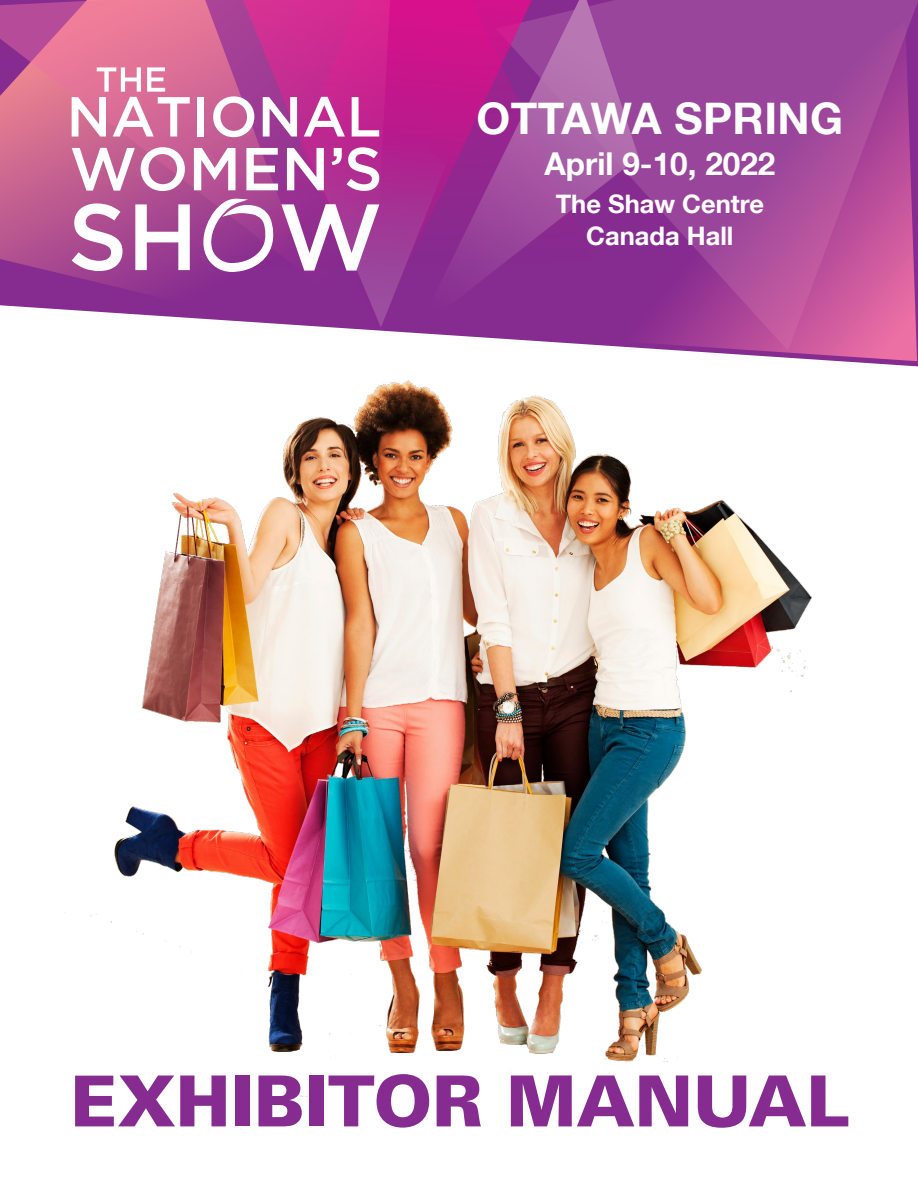
<style>
.page{position:relative;width:918px;height:1188px;background:#fff}
.page>*{position:absolute;margin:0;border:0;box-sizing:border-box;transform-origin:0 0}
.t1{font:900 70.5px "Univers LT Std";letter-spacing:-.005em;color:#862b90}
.t2{font:700 43.5px "Helvetica Neue LT";letter-spacing:.01em;color:#fff}
.t3{font:700 31.5px "Helvetica Neue LT";color:#fff}
.t4{font:700 25.5px/31.5px "Helvetica Neue LT";color:#fff;text-align:center}
</style>
<div class="page">
<div style="left:639px;top:0;width:279px;height:351px;background:#98459b"></div>
<svg style="left:446px;top:0;width:193px;height:288px;background:#aa2690"></svg>
<svg style="left:391px;top:0;width:55px;height:288px;background:#b2208e"></svg>
<svg style="left:486px;top:21px;width:431px;height:340px;background:#a2479b"></svg>
<svg style="left:0;top:0;width:391px;height:310px;background:#be4c93"></svg>
<svg style="left:72px;top:67px;width:118px;height:70px"></svg>
<div style="left:197px;top:97px;width:7px;height:40px;background:#fff"></div>
<svg style="left:213px;top:96px;width:41px;height:41px"></svg>
<svg style="left:263px;top:97px;width:34px;height:40px"></svg>
<svg style="left:304px;top:97px;width:41px;height:40px"></svg>
<svg style="left:352px;top:97px;width:27px;height:40px"></svg>
<svg style="left:72px;top:148px;width:63px;height:43px"></svg>
<svg style="left:141px;top:147px;width:44px;height:44px"></svg>
<svg style="left:194px;top:148px;width:42px;height:42px"></svg>
<svg style="left:246px;top:148px;width:32px;height:42px"></svg>
<svg style="left:287px;top:148px;width:37px;height:42px"></svg>
<svg style="left:332px;top:147px;width:47px;height:44px"></svg>
<svg style="left:72px;top:203px;width:51px;height:68px"></svg>
<svg style="left:135px;top:204px;width:55px;height:66px"></svg>
<svg style="left:281px;top:204px;width:98px;height:67px"></svg>
<svg style="left:203px;top:199px;width:72px;height:73px"></svg>
<img style="left:58px;top:288px;width:809px;height:808px">
<h2 class="t2" style="left:476px;top:92px;width:368px">OTTAWA SPRING</h2>
<p class="t3" style="left:544px;top:144px;width:233px">April 9-10, 2022</p>
<p class="t4" style="left:556px;top:188px;width:210px">The Shaw Centre<br>Canada Hall</p>
<h1 class="t1" style="left:70px;top:1057px;width:781px">EXHIBITOR MANUAL</h1>
</div>
